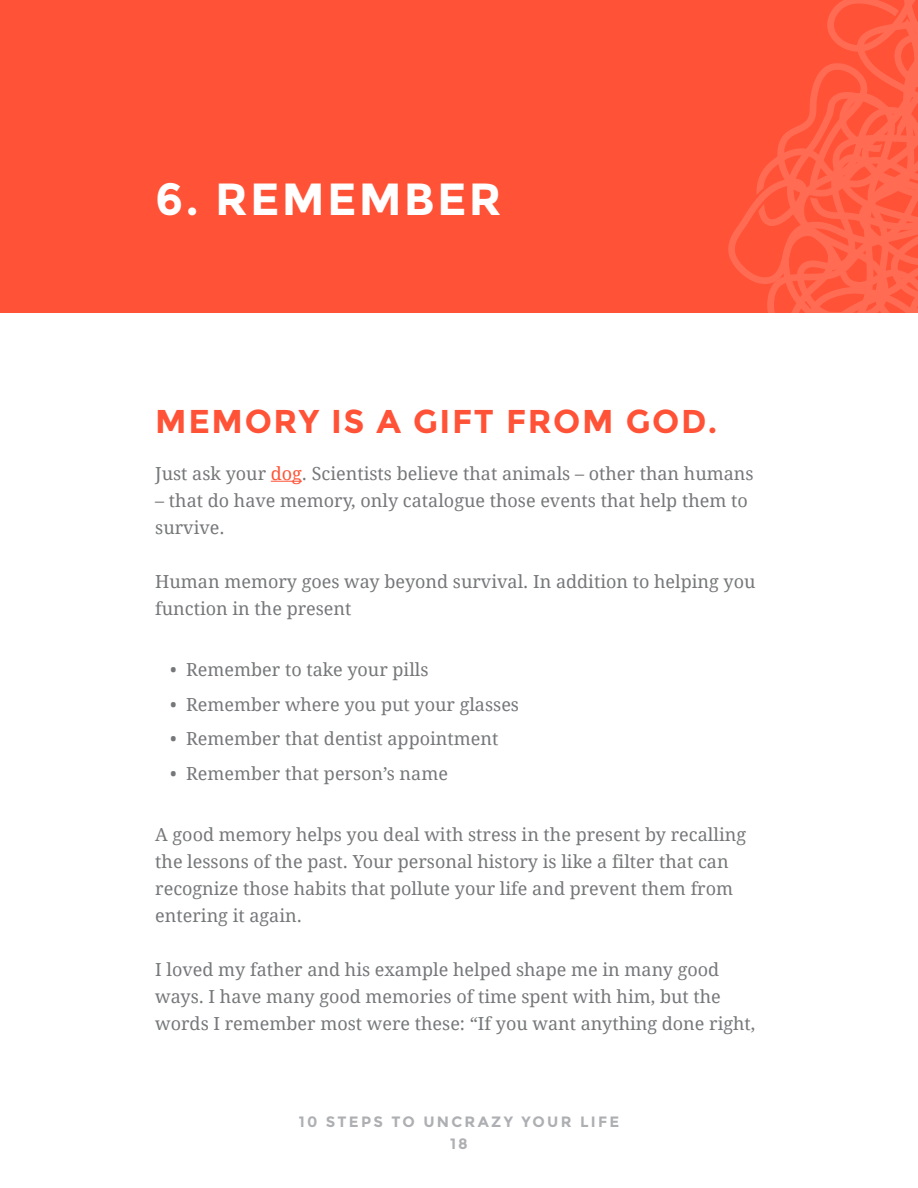
<style>
.page{position:relative;width:918px;height:1188px;background:#fff}
.page>*{position:absolute;margin:0;border:0;box-sizing:border-box;transform-origin:0 0}
.t1{font:700 45px "Montserrat";letter-spacing:.05em;color:#fff}
.t2{font:700 33px "Montserrat";letter-spacing:.05em;color:#ff5236}
.t3{font:18px/27px "Droid Serif";color:#757779}
.t4{font:700 15px/21.5px "Montserrat";letter-spacing:.15em;color:#adafb2;text-align:center}
.s1{color:#ff5236}
</style>
<div class="page">
<div style="left:0;top:0;width:918px;height:312px;background:#ff5236"></div>
<svg style="left:728px;top:0;width:190px;height:313px"></svg>
<hr style="left:271px;top:481px;width:31px;height:1px;background:#ff5236">
<h1 class="t1" style="left:155px;top:173px;width:343px">6. REMEMBER</h1>
<h2 class="t2" style="left:155px;top:401px;width:563px">M EMORY IS A GI FT FROM GOD.</h2>
<p class="t3" style="left:155px;top:460px;width:600px">Just ask your <span class="s1">dog</span>. Scientists believe that animals – other than humans</p>
<p class="t3" style="left:155px;top:487px;width:594px">– that do have memory, only catalogue those events that help them to survive.</p>
<p class="t3" style="left:155px;top:568px;width:602px">Human memory goes way beyond survival. In addition to helping you function in the present…</p>
<p class="t3" style="left:170px;top:657px;width:260px">• Remember to take your pills</p>
<p class="t3" style="left:170px;top:691px;width:350px">• Remember where you put your glasses</p>
<p class="t3" style="left:170px;top:726px;width:330px">• Remember that dentist appointment</p>
<p class="t3" style="left:170px;top:760px;width:279px">• Remember that person’s name</p>
<p class="t3" style="left:155px;top:821px;width:592px">A good memory helps you deal with stress in the present by recalling the lessons of the past. Your personal history is like a filter that can recognize those habits that pollute your life and prevent them from entering it again.</p>
<p class="t3" style="left:155px;top:956px;width:602px">I loved my father and his example helped shape me in many good ways. I have many good memories of time spent with him, but the words I remember most were these: “If you want anything done right,</p>
<p class="t4" style="left:299px;top:1111px;width:322px">10 STEPS TO UNCRAZY YOUR LIFE<br>18</p>
</div>
